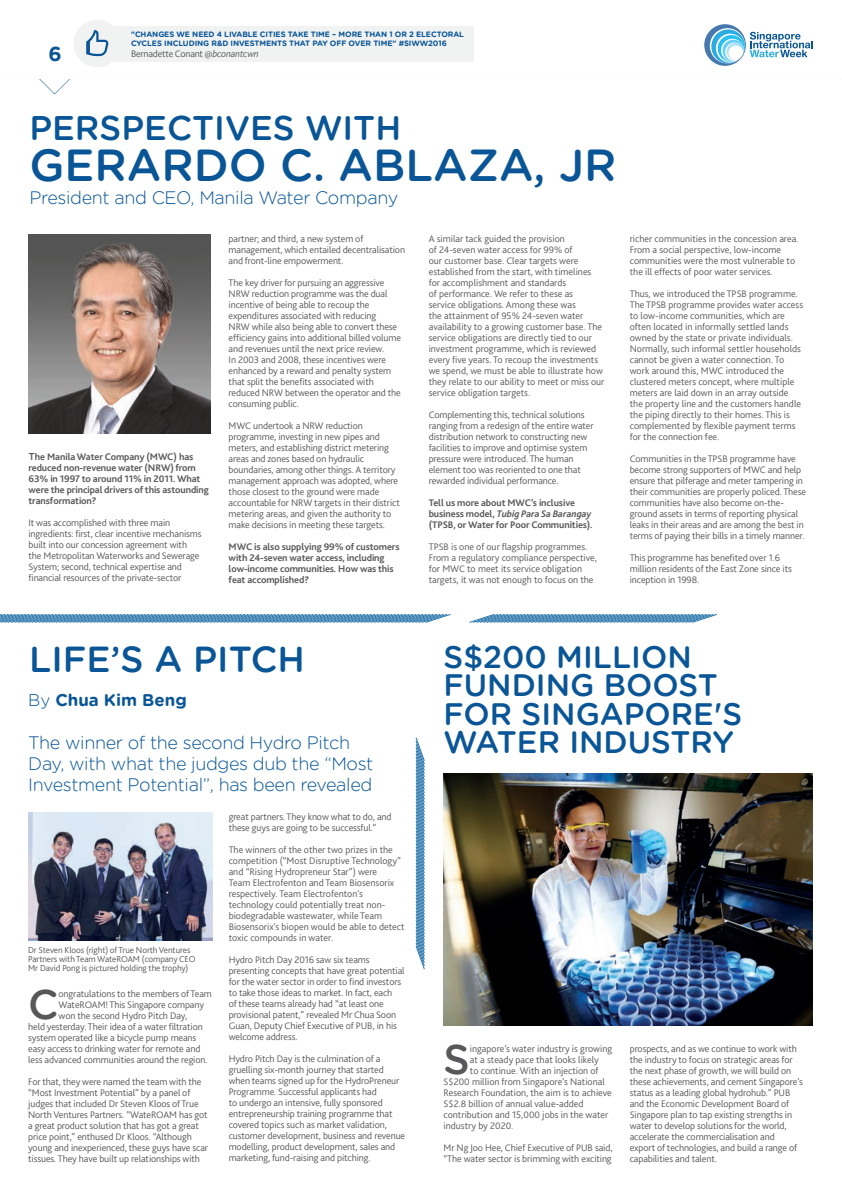
<style>
.page{position:relative;width:842px;height:1192px;background:#fff}
.page>*{position:absolute;margin:0;border:0;box-sizing:border-box;transform-origin:0 0}
.t1{font:500 44.7px "Gotham Rounded";color:#095596}
.t2{font:500 41.2px "Gotham Rounded";color:#57585a}
.t3{font:500 36.1px "Gotham Rounded";color:#095596}
.t4{font:500 34.1px "Gotham Rounded";color:#095596}
.t5{font:500 31px/28.6px "Gotham Rounded";color:#095596}
.t6{font:700 20.1px "Gotham Rounded";color:#095596}
.t7{font:300 18px/21px "Gotham Rounded";letter-spacing:-.02em;color:#095596}
.t8{font:700 16.9px "Gotham Rounded";color:#095596}
.t9{font:300 10px/11px "Bliss 2";letter-spacing:-.01em;color:#57585a}
.t10{font:700 10px/11px "Bliss 2";letter-spacing:-.01em;color:#57585a}
.t11{font:300 10px "Bliss 2";letter-spacing:-.02em;color:#59595c}
.t12{font:300 9.1px/9.1px "Bliss 2";letter-spacing:-.01em;color:#57585a}
.t13{font:700 7.7px/8.6px "Gotham Rounded";letter-spacing:-.01em;color:#095596}
.s1{font-style:italic}
.s2{font-family:"Gotham Rounded";font-weight:500}
.s3{font-weight:300}
</style>
<div class="page">
<svg style="left:0;top:614px;width:451px;height:8px;background:#5a94be"></svg>
<svg style="left:469px;top:614px;width:248px;height:8px;background:#659bc2"></svg>
<img style="left:29px;top:812px;width:183px;height:128px">
<img style="left:29px;top:234px;width:182px;height:199px">
<svg style="left:416px;top:737px;width:9px;height:232px;background:#6ca0c5"></svg>
<div style="left:73px;top:20px;width:48px;height:47px;background:#f1f3f3;border-radius:50%"></div>
<svg style="left:39px;top:24px;width:774px;height:71px"></svg>
<img style="left:444px;top:773px;width:369px;height:252px">
<h3 class="t6" style="left:49px;top:39px;width:15px">6</h3>
<p class="t13" style="left:131px;top:30px;width:334px">"CHANGES WE NEED 4 LIVABLE CITIES TAKE TIME – MORE THAN 1 OR 2 ELECTORAL<br>CYCLES INCLUDING R&amp;D INVESTMENTS THAT PAY OFF OVER TIME" #SIWW2016</p>
<p class="t11" style="left:131px;top:47px;width:129px">Bernadette Conant <span class="s1">@bconantcwn</span></p>
<h3 class="t4" style="left:29px;top:104px;width:373px">PERSPECTIVES WITH</h3>
<h1 class="t1" style="left:29px;top:133px;width:589px">GERARDO C. ABLAZA, JR</h1>
<h3 class="t7" style="left:29px;top:186px;width:371px">President and CEO, Manila Water Company</h3>
<p class="t9" style="left:229px;top:233px;width:178px">partner; and third, a new system of management, which entailed decentralisation and front-line empowerment.</p>
<p class="t9" style="left:229px;top:277px;width:174px">The key driver for pursuing an aggressive NRW reduction programme was the dual incentive of being able to recoup the expenditures associated with reducing<br>NRW while also being able to convert these efficiency gains into additional billed volume and revenues until the next price review.<br>In 2003 and 2008, these incentives were enhanced by a reward and penalty system that split the benefits associated with reduced NRW between the operator and the consuming public.</p>
<p class="t9" style="left:229px;top:420px;width:173px">MWC undertook a NRW reduction programme, investing in new pipes and meters, and establishing district metering areas and zones based on hydraulic boundaries, among other things. A territory management approach was adopted, where those closest to the ground were made accountable for NRW targets in their district metering areas, and given the authority to make decisions in meeting these targets.</p>
<p class="t10" style="left:229px;top:541px;width:173px">MWC is also supplying 99% of customers with 24-seven water access, including low-income communities. How was this feat accomplished?</p>
<p class="t9" style="left:429px;top:233px;width:177px">A similar tack guided the provision<br>of 24-seven water access for 99% of<br>our customer base. Clear targets were established from the start, with timelines for accomplishment and standards<br>of performance. We refer to these as<br>service obligations. Among these was<br>the attainment of 95% 24-seven water availability to a growing customer base. The service obligations are directly tied to our investment programme, which is reviewed every five years. To recoup the investments we spend, we must be able to illustrate how they relate to our ability to meet or miss our service obligation targets.</p>
<p class="t9" style="left:429px;top:409px;width:166px">Complementing this, technical solutions ranging from a redesign of the entire water distribution network to constructing new facilities to improve and optimise system pressure were introduced. The human element too was reoriented to one that rewarded individual performance.</p>
<p class="t10" style="left:429px;top:497px;width:165px">Tell us more about MWC’s inclusive business model, <span class="s1">Tubig Para Sa Barangay </span>(TPSB, or Water for Poor Communities).</p>
<p class="t9" style="left:429px;top:541px;width:170px">TPSB is one of our flagship programmes.<br>From a regulatory compliance perspective, for MWC to meet its service obligation targets, it was not enough to focus on the</p>
<p class="t10" style="left:29px;top:451px;width:182px"><span class="s2">T</span>he Manila Water Company (MWC) has reduced non-revenue water (NRW) from 63% in 1997 to around 11% in 2011. What were the principal drivers of this astounding transformation?</p>
<p class="t9" style="left:29px;top:517px;width:175px">It was accomplished with three main ingredients: first, clear incentive mechanisms built into our concession agreement with the Metropolitan Waterworks and Sewerage System; second, technical expertise and financial resources of the private-sector</p>
<p class="t9" style="left:630px;top:233px;width:170px">richer communities in the concession area.<br>From a social perspective, low-income communities were the most vulnerable to the ill effects of poor water services.</p>
<p class="t9" style="left:630px;top:288px;width:175px">Thus, we introduced the TPSB programme.<br>The TPSB programme provides water access to low-income communities, which are often located in informally settled lands owned by the state or private individuals.<br>Normally, such informal settler households cannot be given a water connection. To work around this, MWC introduced the clustered meters concept, where multiple meters are laid down in an array outside the property line and the customers handle the piping directly to their homes. This is complemented by flexible payment terms for the connection fee.</p>
<p class="t9" style="left:630px;top:453px;width:178px">Communities in the TPSB programme have become strong supporters of MWC and help ensure that pilferage and meter tampering in their communities are properly policed. These communities have also become on-the&shy;ground assets in terms of reporting physical leaks in their areas and are among the best in terms of paying their bills in a timely manner.</p>
<p class="t9" style="left:630px;top:552px;width:164px">This programme has benefited over 1.6 million residents of the East Zone since its inception in 1998.</p>
<h3 class="t3" style="left:29px;top:633px;width:277px">LIFE’S A PITCH</h3>
<h3 class="t8" style="left:28px;top:688px;width:160px"><span class="s3">By</span> Chua Kim Beng</h3>
<h3 class="t7" style="left:28px;top:731px;width:347px">The winner of the second Hydro Pitch<br>Day, with what the judges dub the “Most<br>Investment Potential”, has been revealed</h3>
<p class="t12" style="left:28px;top:945px;width:169px">Dr Steven Kloos (right) of True North Ventures<br>Partners with Team WateROAM (company CEO<br>Mr David Pong is pictured holding the trophy)</p>
<h2 class="t2" style="left:28px;top:975px;width:32px">C</h2>
<p class="t9" style="left:59px;top:988px;width:155px">ongratulations to the members of Team</p>
<p class="t9" style="left:59px;top:999px;width:147px">WateROAM! This Singapore company</p>
<p class="t9" style="left:59px;top:1010px;width:130px">won the second Hydro Pitch Day,</p>
<p class="t9" style="left:28px;top:1021px;width:176px">held yesterday. Their idea of a water filtration</p>
<p class="t9" style="left:28px;top:1032px;width:170px">system operated like a bicycle pump means</p>
<p class="t9" style="left:28px;top:1043px;width:174px">easy access to drinking water for remote and</p>
<p class="t9" style="left:28px;top:1054px;width:181px">less advanced communities around the region.</p>
<p class="t9" style="left:28px;top:1076px;width:181px">For that, they were named the team with the “Most Investment Potential” by a panel of judges that included Dr Steven Kloos of True North Ventures Partners. “WateROAM has got a great product solution that has got a great price point,” enthused Dr Kloos. “Although young and inexperienced, these guys have scar tissues. They have built up relationships with</p>
<p class="t9" style="left:229px;top:811px;width:164px">great partners. They know what to do, and these guys are going to be successful.”</p>
<p class="t9" style="left:229px;top:844px;width:177px">The winners of the other two prizes in the competition (“Most Disruptive Technology” and “Rising Hydropreneur Star”) were<br>Team Electrofenton and Team Biosensorix respectively. Team Electrofenton's technology could potentially treat non&shy;biodegradable wastewater, while Team Biosensorix's biopen would be able to detect toxic compounds in water.</p>
<p class="t9" style="left:229px;top:954px;width:178px">Hydro Pitch Day 2016 saw six teams presenting concepts that have great potential for the water sector in order to find investors to take those ideas to market. In fact, each<br>of these teams already had “at least one provisional patent,” revealed Mr Chua Soon Guan, Deputy Chief Executive of PUB, in his welcome address.</p>
<p class="t9" style="left:229px;top:1053px;width:178px">Hydro Pitch Day is the culmination of a gruelling six-month journey that started when teams signed up for the HydroPreneur Programme. Successful applicants had<br>to undergo an intensive, fully sponsored entrepreneurship training programme that covered topics such as market validation, customer development, business and revenue modelling, product development, sales and marketing, fund-raising and pitching.</p>
<h3 class="t5" style="left:444px;top:641px;width:300px">S$200 MILLION<br>FUNDING BOOST<br>FOR SINGAPORE'S<br>WATER INDUSTRY</h3>
<h2 class="t2" style="left:444px;top:1029px;width:28px">S</h2>
<p class="t9" style="left:470px;top:1042px;width:144px">ingapore’s water industry is growing</p>
<p class="t9" style="left:470px;top:1053px;width:130px">at a steady pace that looks likely</p>
<p class="t9" style="left:470px;top:1064px;width:130px">to continue. With an injection of</p>
<p class="t9" style="left:444px;top:1075px;width:163px">S$200 million from Singapore’s National</p>
<p class="t9" style="left:444px;top:1086px;width:170px">Research Foundation, the aim is to achieve</p>
<p class="t9" style="left:444px;top:1097px;width:142px">S$2.8 billion of annual value-added</p>
<p class="t9" style="left:444px;top:1108px;width:166px">contribution and 15,000 jobs in the water</p>
<p class="t9" style="left:444px;top:1119px;width:71px">industry by 2020.</p>
<p class="t9" style="left:444px;top:1141px;width:171px">Mr Ng Joo Hee, Chief Executive of PUB said, “The water sector is brimming with exciting</p>
<p class="t9" style="left:630px;top:1042px;width:175px">prospects, and as we continue to work with the industry to focus on strategic areas for the next phase of growth, we will build on these achievements, and cement Singapore’s status as a leading global hydrohub.” PUB and the Economic Development Board of Singapore plan to tap existing strengths in water to develop solutions for the world, accelerate the commercialisation and<br>export of technologies, and build a range of capabilities and talent.</p>
</div>
